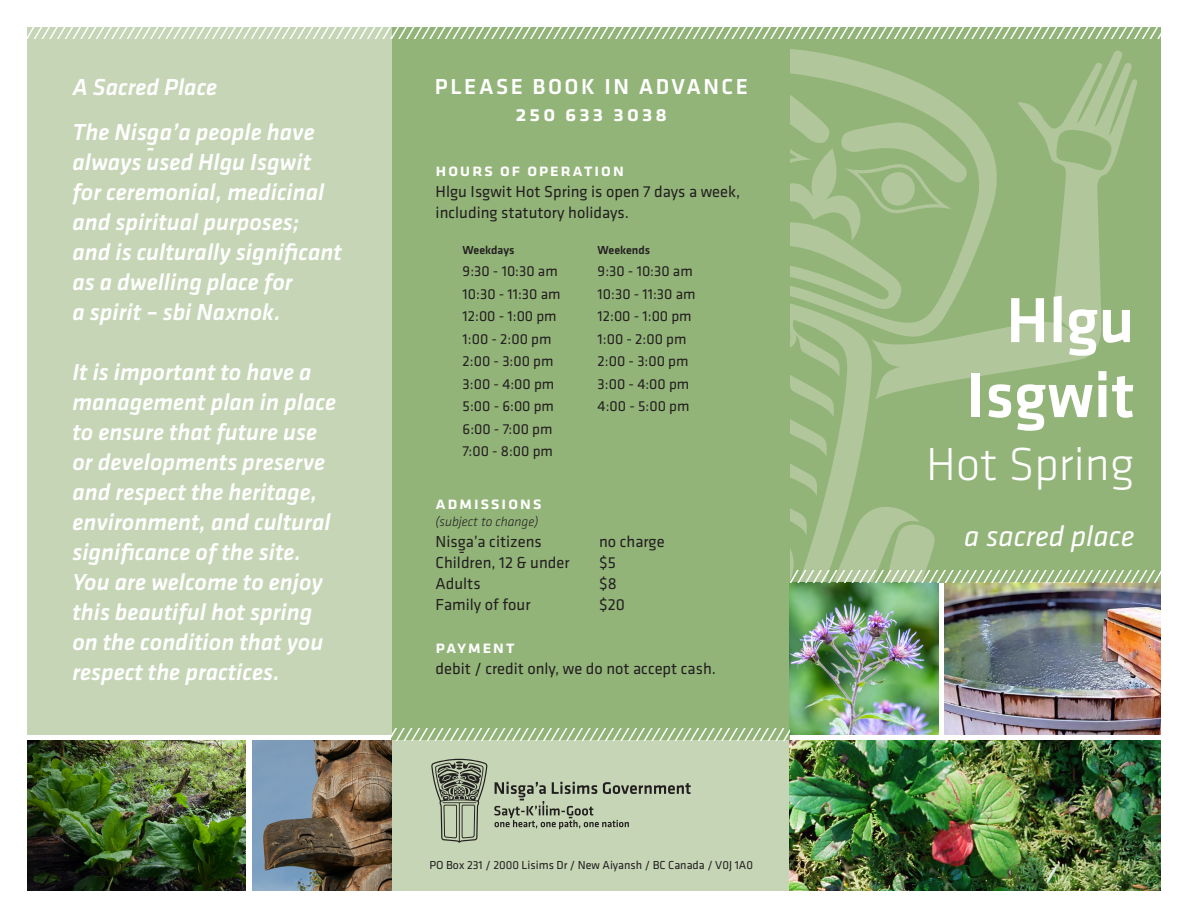
<style>
.page{position:relative;width:1188px;height:918px;background:#fff}
.page>*{position:absolute;margin:0;border:0;box-sizing:border-box;transform-origin:0 0}
.t1{font:500 66px/75px "Klavika";color:#fff;text-align:right}
.t2{font:300 48px "Klavika";color:#fff}
.t3{font:italic 30px "Klavika";color:#fff}
.t4{font:italic 500 24px/30px "Klavika";color:#fff}
.Sub_Heads{font:500 22.5px/27px "Klavika";letter-spacing:.11em;color:#fff;text-align:center}
.Sub_Heads-2{font:500 18px "Klavika";letter-spacing:.08em;color:#fff}
.Body{font:16.5px/21px "Klavika";color:#231f20}
.Body-2{font:15px "Klavika";color:#231f20}
.sub_sub{font:15px "Klavika";color:#231f20}
.Sub_Heads-3{font:italic 300 13.5px "Klavika";color:#231f20}
.t5{font:12px "Klavika";color:#231f20}
.sub_sub-2{font:500 12px "Klavika";letter-spacing:-.02em;color:#231f20}
</style>
<div class="page">
<svg style="left:790px;top:39px;width:219px;height:48px;background:#9ebb86"></svg>
<svg style="left:871px;top:48px;width:267px;height:39px;background:#97b67d"></svg>
<div style="left:392px;top:27px;width:398px;height:713px;background:#93b479"></div>
<div style="left:27px;top:27px;width:364px;height:708px;background:#c5d5b5"></div>
<div style="left:392px;top:740px;width:398px;height:151px;background:#c5d5b5"></div>
<svg style="left:431px;top:759px;width:57px;height:84px"></svg>
<svg style="left:494px;top:782px;width:197px;height:47px"></svg>
<img style="left:790px;top:582px;width:148px;height:152px">
<img style="left:944px;top:582px;width:217px;height:153px">
<img style="left:790px;top:740px;width:371px;height:151px">
<img style="left:27px;top:740px;width:218px;height:151px">
<img style="left:252px;top:740px;width:140px;height:151px">
<svg style="left:392px;top:729px;width:398px;height:11px"></svg>
<svg style="left:790px;top:87px;width:371px;height:495px;background:#9cb983"></svg>
<svg style="left:27px;top:27px;width:1134px;height:12px"></svg>
<p class="t4" style="left:72px;top:71px;width:146px">A Sacred Place</p>
<p class="t4" style="left:72px;top:116px;width:244px">The Nisga’a people have</p>
<p class="t4" style="left:146px;top:133px;width:10px">-</p>
<p class="t4" style="left:72px;top:146px;width:271px">always used Hlgu Isgwit for ceremonial, medicinal and spiritual purposes; and is culturally significant as a dwelling place for<br>a spirit – sbi Naxnok.</p>
<p class="t4" style="left:72px;top:356px;width:265px">It is important to have a management plan in place to ensure that future use or developments preserve and respect the heritage, environment, and cultural significance of the site.<br>You are welcome to enjoy this beautiful hot spring on the condition that you respect the practices.</p>
<p class="Sub_Heads" style="left:435px;top:72px;width:314px">PLEASE BOOK IN ADVANCE<br>250 633 3038</p>
<p class="Sub_Heads-2" style="left:436px;top:158px;width:190px">hours of operation</p>
<p class="Body" style="left:436px;top:180px;width:306px">Hlgu Isgwit Hot Spring is open 7 days a week, including statutory holidays.</p>
<p class="sub_sub-2" style="left:463px;top:242px;width:53px">Weekdays</p>
<p class="sub_sub-2" style="left:598px;top:242px;width:54px">Weekends</p>
<p class="sub_sub" style="left:463px;top:261px;width:97px">9:30 - 10:30 am</p>
<p class="sub_sub" style="left:598px;top:261px;width:97px">9:30 - 10:30 am</p>
<p class="sub_sub" style="left:463px;top:284px;width:99px">10:30 - 11:30 am</p>
<p class="sub_sub" style="left:598px;top:284px;width:99px">10:30 - 11:30 am</p>
<p class="Body-2" style="left:463px;top:306px;width:96px">12:00 - 1:00 pm</p>
<p class="Body-2" style="left:598px;top:306px;width:96px">12:00 - 1:00 pm</p>
<p class="Body-2" style="left:463px;top:329px;width:90px">1:00 - 2:00 pm</p>
<p class="Body-2" style="left:598px;top:329px;width:90px">1:00 - 2:00 pm</p>
<p class="Body-2" style="left:463px;top:351px;width:92px">2:00 - 3:00 pm</p>
<p class="Body-2" style="left:598px;top:351px;width:92px">2:00 - 3:00 pm</p>
<p class="Body-2" style="left:463px;top:374px;width:93px">3:00 - 4:00 pm</p>
<p class="Body-2" style="left:598px;top:374px;width:93px">3:00 - 4:00 pm</p>
<p class="Body-2" style="left:463px;top:396px;width:93px">5:00 - 6:00 pm</p>
<p class="Body-2" style="left:598px;top:396px;width:93px">4:00 - 5:00 pm</p>
<p class="Body-2" style="left:463px;top:419px;width:91px">6:00 - 7:00 pm</p>
<p class="Body-2" style="left:463px;top:441px;width:92px">7:00 - 8:00 pm</p>
<p class="Sub_Heads-2" style="left:436px;top:491px;width:108px">admissions</p>
<p class="Sub_Heads-3" style="left:436px;top:513px;width:104px">(subject to change)</p>
<p class="Body" style="left:436px;top:530px;width:108px">Nisga’a citizens</p>
<p class="Body" style="left:459px;top:541px;width:8px">-</p>
<p class="Body" style="left:599px;top:530px;width:67px">no charge</p>
<p class="Body" style="left:436px;top:551px;width:135px">Children, 12 &amp; under</p>
<p class="Body" style="left:599px;top:551px;width:18px">$5</p>
<p class="Body" style="left:436px;top:572px;width:46px">Adults</p>
<p class="Body" style="left:599px;top:572px;width:19px">$8</p>
<p class="Body" style="left:436px;top:593px;width:96px">Family of four</p>
<p class="Body" style="left:599px;top:593px;width:27px">$20</p>
<p class="Sub_Heads-2" style="left:436px;top:635px;width:81px">payment</p>
<p class="Body" style="left:436px;top:658px;width:282px">debit / credit only, we do not accept cash.</p>
<p class="t5" style="left:429px;top:857px;width:325px">PO Box 231 / 2000 Lisims Dr / New Aiyansh / BC Canada / V0J 1A0</p>
<p class="t1" style="left:966px;top:281px;width:170px">Hlgu<br>Isgwit</p>
<p class="t2" style="left:926px;top:435px;width:210px">Hot Spring</p>
<p class="t3" style="left:964px;top:517px;width:172px">a sacred place</p>
</div>
